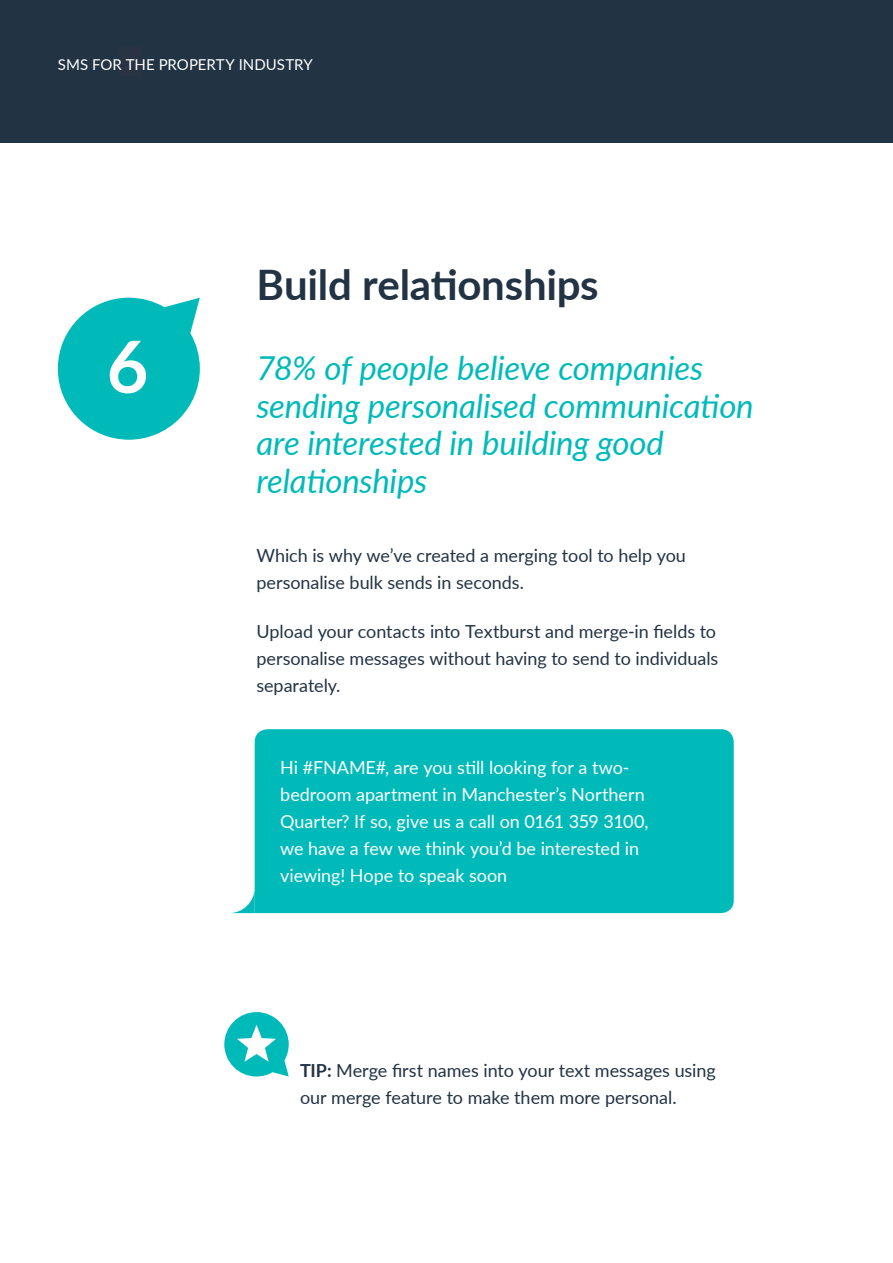
<style>
.page{position:relative;width:893px;height:1263px;background:#fff}
.page>*{position:absolute;margin:0;border:0;box-sizing:border-box;transform-origin:0 0}
.t1{font:700 72px "Lato";color:#fff}
.t2{font:700 42px "Lato";letter-spacing:-.005em;color:#234}
.t3{font:italic 33px/37.5px "Lato";letter-spacing:-.005em;color:#00baba}
.t4{font:18px/27px "Lato";letter-spacing:-.005em;color:#234}
.t5{font:18px/27px "Lato";letter-spacing:-.005em;color:#fff}
.t6{font:15px "Lato";letter-spacing:.005em;color:#fff}
.s1{font-weight:700}
</style>
<div class="page">
<div style="left:0;top:0;width:893px;height:143px;background:#234"></div>
<div style="left:119px;top:47px;width:22px;height:29px;background:#2a3344"></div>
<svg style="left:58px;top:298px;width:142px;height:142px"></svg>
<div style="left:255px;top:729px;width:479px;height:184px;background:#00baba"></div>
<svg style="left:232px;top:888px;width:23px;height:25px"></svg>
<svg style="left:224px;top:1012px;width:65px;height:64px"></svg>
<p class="t6" style="left:58px;top:54px;width:256px">SMS FOR THE PROPERTY INDUSTRY</p>
<h1 class="t1" style="left:107px;top:314px;width:43px">6</h1>
<h2 class="t2" style="left:256px;top:254px;width:344px">Build relationships</h2>
<h3 class="t3" style="left:256px;top:348px;width:499px">78% of people believe companies sending personalised communication are interested in building good relationships</h3>
<p class="t4" style="left:256px;top:542px;width:431px">Which is why we’ve created a merging tool to help you personalise bulk sends in seconds.</p>
<p class="t4" style="left:256px;top:617px;width:463px">Upload your contacts into Textburst and merge-in fields to personalise messages without having to send to individuals separately.</p>
<p class="t5" style="left:280px;top:754px;width:370px">Hi #FNAME#, are you still looking for a two&shy;bedroom apartment in Manchester’s Northern Quarter? If so, give us a call on 0161 359 3100, we have a few we think you’d be interested in viewing! Hope to speak soon</p>
<p class="t4" style="left:300px;top:1056px;width:417px"><span class="s1">TIP:</span> Merge first names into your text messages using our merge feature to make them more personal.</p>
</div>
